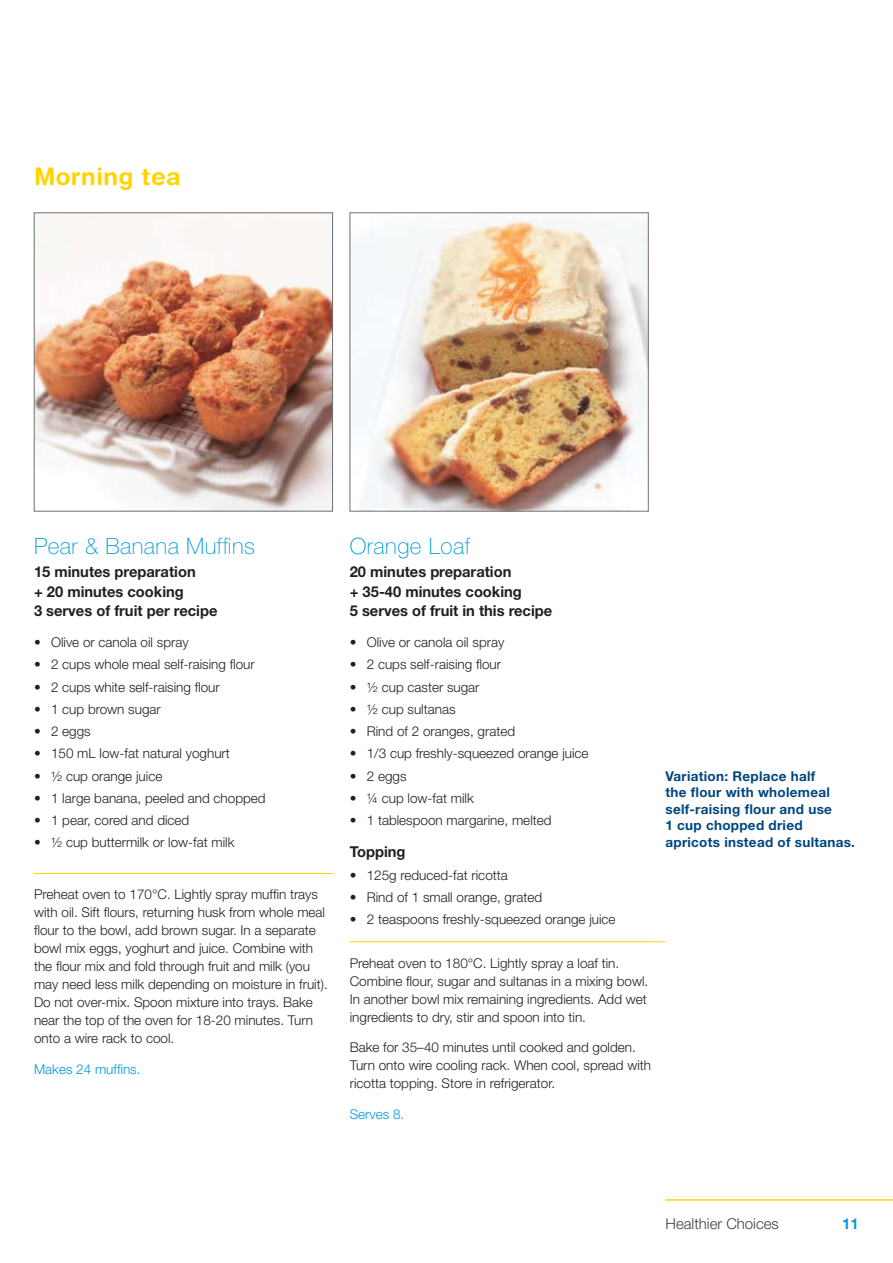
<style>
.page{position:relative;width:893px;height:1263px;background:#fff}
.page>*{position:absolute;margin:0;border:0;box-sizing:border-box;transform-origin:0 0}
.t1{font:700 24px "Helvetica Rounded";letter-spacing:.02em;color:#ffd400}
.t2{font:100 22.5px "Helvetica Neue";letter-spacing:.02em;color:#009ada}
.t3{font:700 15px/19.5px "Helvetica Neue";color:#231f20}
.t4{font:300 15px "Helvetica Neue";color:#414142}
.t5{font:700 15px "Helvetica Neue";color:#009ada}
.t6{font:300 13.5px/18px "Helvetica Neue";color:#231f20}
.t7{font:700 13.5px/16.5px "Helvetica Neue";letter-spacing:.02em;color:#00467f}
.t8{font:300 13.5px "Helvetica Neue";color:#009ada}
</style>
<div class="page">
<hr style="left:665px;top:1199px;width:228px;height:2px;background:#ffd400">
<hr style="left:34px;top:873px;width:299px;height:1px;background:#ffd400">
<hr style="left:350px;top:941px;width:315px;height:1px;background:#ffd400">
<img style="left:36px;top:215px;width:295px;height:294px">
<div style="left:34px;top:213px;width:299px;height:298px;border:1px solid #6d6f71"></div>
<img style="left:352px;top:219px;width:294px;height:290px">
<h1 class="t1" style="left:34px;top:162px;width:148px">Morning tea</h1>
<h2 class="t2" style="left:34px;top:533px;width:222px">Pear &amp; Banana Muffins</h2>
<p class="t3" style="left:34px;top:562px;width:185px">15 minutes preparation<br>+ 20 minutes cooking<br>3 serves of fruit per recipe</p>
<p class="t6" style="left:34px;top:633px;width:156px">• Olive or canola oil spray</p>
<p class="t6" style="left:34px;top:655px;width:222px">• 2 cups whole meal self-raising flour</p>
<p class="t6" style="left:34px;top:677px;width:187px">• 2 cups white self-raising flour</p>
<p class="t6" style="left:34px;top:700px;width:128px">• 1 cup brown sugar</p>
<p class="t6" style="left:34px;top:722px;width:58px">• 2 eggs</p>
<p class="t6" style="left:34px;top:744px;width:197px">• 150 mL low-fat natural yoghurt</p>
<p class="t6" style="left:34px;top:766px;width:130px">• ½ cup orange juice</p>
<p class="t6" style="left:34px;top:789px;width:233px">• 1 large banana, peeled and chopped</p>
<p class="t6" style="left:34px;top:811px;width:157px">• 1 pear, cored and diced</p>
<p class="t6" style="left:34px;top:833px;width:202px">• ½ cup buttermilk or low-fat milk</p>
<p class="t6" style="left:34px;top:885px;width:295px">Preheat oven to 170°C. Lightly spray muffin trays with oil. Sift flours, returning husk from whole meal flour to the bowl, add brown sugar. In a separate bowl mix eggs, yoghurt and juice. Combine with the flour mix and fold through fruit and milk (you may need less milk depending on moisture in fruit).<br>Do not over-mix. Spoon mixture into trays. Bake near the top of the oven for 18-20 minutes. Turn onto a wire rack to cool.</p>
<p class="t8" style="left:34px;top:1061px;width:108px">Makes 24 muffins.</p>
<h2 class="t2" style="left:350px;top:533px;width:122px">Orange Loaf</h2>
<p class="t3" style="left:350px;top:562px;width:204px">20 minutes preparation<br>+ 35-40 minutes cooking<br>5 serves of fruit in this recipe</p>
<p class="t6" style="left:350px;top:633px;width:156px">• Olive or canola oil spray</p>
<p class="t6" style="left:350px;top:655px;width:153px">• 2 cups self-raising flour</p>
<p class="t6" style="left:350px;top:677px;width:131px">• ½ cup caster sugar</p>
<p class="t6" style="left:350px;top:700px;width:107px">• ½ cup sultanas</p>
<p class="t6" style="left:350px;top:722px;width:167px">• Rind of 2 oranges, grated</p>
<p class="t6" style="left:350px;top:744px;width:240px">• 1/3 cup freshly-squeezed orange juice</p>
<p class="t6" style="left:350px;top:766px;width:58px">• 2 eggs</p>
<p class="t6" style="left:350px;top:789px;width:126px">• ¼ cup low-fat milk</p>
<p class="t6" style="left:350px;top:811px;width:203px">• 1 tablespoon margarine, melted</p>
<p class="t3" style="left:350px;top:842px;width:57px">Topping</p>
<p class="t6" style="left:350px;top:865px;width:160px">• 125g reduced-fat ricotta</p>
<p class="t6" style="left:350px;top:888px;width:194px">• Rind of 1 small orange, grated</p>
<p class="t6" style="left:350px;top:910px;width:267px">• 2 teaspoons freshly-squeezed orange juice</p>
<p class="t6" style="left:350px;top:953px;width:300px">Preheat oven to 180°C. Lightly spray a loaf tin.<br>Combine flour, sugar and sultanas in a mixing bowl.<br>In another bowl mix remaining ingredients. Add wet ingredients to dry, stir and spoon into tin.</p>
<p class="t6" style="left:350px;top:1038px;width:303px">Bake for 35–40 minutes until cooked and golden.<br>Turn onto wire cooling rack. When cool, spread with ricotta topping. Store in refrigerator.</p>
<p class="t8" style="left:350px;top:1106px;width:56px">Serves 8.</p>
<p class="t7" style="left:665px;top:767px;width:191px">Variation: Replace half<br>the flour with wholemeal self-raising flour and use<br>1 cup chopped dried apricots instead of sultanas.</p>
<p class="t4" style="left:665px;top:1214px;width:115px">Healthier Choices</p>
<p class="t5" style="left:842px;top:1214px;width:18px">11</p>
</div>
